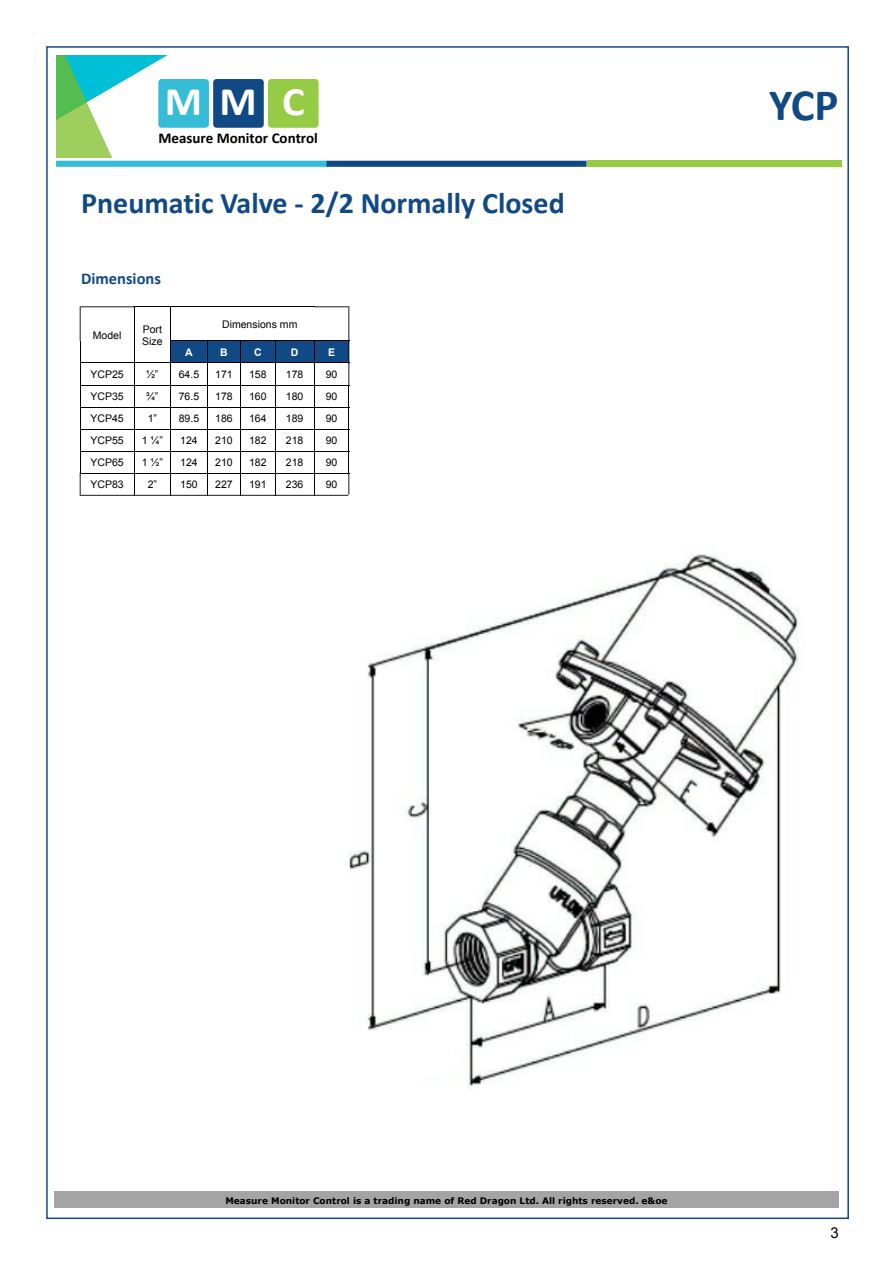
<style>
.page{position:relative;width:893px;height:1263px;background:#fff}
.page>*{position:absolute;margin:0;border:0;box-sizing:border-box;transform-origin:0 0}
.t1{font:700 45px "Calibri";color:#114984}
.t2{font:700 40.65px "Calibri";color:#fff;scale:1.05 1}
.t3{font:700 30px "Calibri";color:#114984}
.t4{font:700 16.5px "Calibri";color:#114984}
.t5{font:700 15px "Calibri";color:#000}
.t6{font:15px "Arial";color:#000}
.t7{font:10.5px/12px "Arial";color:#000}
.t8{font:700 10.5px "Arial";color:#fff}
.t9{font:700 9px "Verdana";color:#000}
</style>
<div class="page">
<div style="left:54px;top:1191px;width:785px;height:17px;background:#a5a4a4"></div>
<div style="left:171px;top:341px;width:36px;height:22px;background:#114984"></div>
<div style="left:207px;top:341px;width:34px;height:22px;background:#114984"></div>
<div style="left:241px;top:341px;width:34px;height:22px;background:#114984"></div>
<div style="left:275px;top:341px;width:39px;height:22px;background:#114984"></div>
<hr style="left:134px;top:306px;width:37px;height:1px;background:#000">
<hr style="left:170px;top:306px;width:37px;height:1px;background:#000">
<hr style="left:207px;top:306px;width:34px;height:1px;background:#000">
<hr style="left:241px;top:306px;width:34px;height:1px;background:#000">
<hr style="left:275px;top:306px;width:39px;height:1px;background:#000">
<hr style="left:170px;top:340px;width:38px;height:1px;background:#000">
<hr style="left:207px;top:340px;width:34px;height:1px;background:#000">
<hr style="left:240px;top:340px;width:35px;height:1px;background:#000">
<hr style="left:275px;top:340px;width:40px;height:1px;background:#000">
<hr style="left:134px;top:362px;width:37px;height:1px;background:#000">
<hr style="left:170px;top:362px;width:38px;height:1px;background:#000">
<hr style="left:207px;top:362px;width:34px;height:1px;background:#000">
<hr style="left:240px;top:362px;width:35px;height:1px;background:#000">
<hr style="left:275px;top:362px;width:40px;height:1px;background:#000">
<hr style="left:134px;top:385px;width:37px;height:1px;background:#000">
<hr style="left:170px;top:385px;width:38px;height:1px;background:#000">
<hr style="left:207px;top:385px;width:34px;height:1px;background:#000">
<hr style="left:240px;top:385px;width:35px;height:1px;background:#000">
<hr style="left:275px;top:385px;width:40px;height:1px;background:#000">
<hr style="left:134px;top:407px;width:37px;height:1px;background:#000">
<hr style="left:170px;top:407px;width:38px;height:1px;background:#000">
<hr style="left:207px;top:407px;width:34px;height:1px;background:#000">
<hr style="left:240px;top:407px;width:35px;height:1px;background:#000">
<hr style="left:275px;top:407px;width:40px;height:1px;background:#000">
<hr style="left:134px;top:429px;width:37px;height:1px;background:#000">
<hr style="left:170px;top:429px;width:38px;height:1px;background:#000">
<hr style="left:207px;top:429px;width:34px;height:1px;background:#000">
<hr style="left:240px;top:429px;width:35px;height:1px;background:#000">
<hr style="left:275px;top:429px;width:40px;height:1px;background:#000">
<hr style="left:134px;top:451px;width:37px;height:1px;background:#000">
<hr style="left:170px;top:451px;width:38px;height:1px;background:#000">
<hr style="left:207px;top:451px;width:34px;height:1px;background:#000">
<hr style="left:240px;top:451px;width:35px;height:1px;background:#000">
<hr style="left:275px;top:451px;width:40px;height:1px;background:#000">
<hr style="left:134px;top:473px;width:37px;height:1px;background:#000">
<hr style="left:170px;top:473px;width:38px;height:1px;background:#000">
<hr style="left:207px;top:473px;width:34px;height:1px;background:#000">
<hr style="left:240px;top:473px;width:35px;height:1px;background:#000">
<hr style="left:275px;top:473px;width:40px;height:1px;background:#000">
<hr style="left:134px;top:495px;width:37px;height:1px;background:#000">
<hr style="left:170px;top:495px;width:38px;height:1px;background:#000">
<hr style="left:207px;top:495px;width:34px;height:1px;background:#000">
<hr style="left:240px;top:495px;width:36px;height:1px;background:#000">
<hr style="left:274px;top:495px;width:41px;height:1px;background:#000">
<svg style="left:79px;top:306px;width:56px;height:190px"></svg>
<hr style="left:170px;top:306px;width:1px;height:35px;background:#000">
<svg style="left:170px;top:341px;width:1px;height:154px"></svg>
<svg style="left:207px;top:341px;width:1px;height:154px"></svg>
<svg style="left:240px;top:341px;width:1px;height:154px"></svg>
<svg style="left:275px;top:341px;width:1px;height:154px"></svg>
<svg style="left:314px;top:306px;width:35px;height:190px"></svg>
<div style="left:56px;top:161px;width:271px;height:6px;background:#36bcd7"></div>
<div style="left:327px;top:161px;width:260px;height:6px;background:#114984"></div>
<div style="left:587px;top:160px;width:254px;height:7px;background:#96cb45"></div>
<div style="left:268px;top:79px;width:51px;height:49px;background:#96cb45;border-radius:3px"></div>
<svg style="left:56px;top:55px;width:245px;height:102px"></svg>
<img style="left:349px;top:554px;width:450px;height:534px">
<h2 class="t2" style="left:165px;top:84px;width:135px">MMC</h2>
<h3 class="t5" style="left:158px;top:131px;width:161px">Measure Monitor Control</h3>
<h3 class="t3" style="left:81px;top:190px;width:485px">Pneumatic Valve - 2/2 Normally Closed</h3>
<h3 class="t4" style="left:81px;top:272px;width:81px">Dimensions</h3>
<p class="t7" style="left:93px;top:330px;width:30px">Model</p>
<p class="t7" style="left:142px;top:324px;width:22px">Port<br>Size</p>
<p class="t7" style="left:222px;top:319px;width:77px">Dimensions mm</p>
<p class="t8" style="left:185px;top:348px;width:9px">A</p>
<p class="t8" style="left:220px;top:348px;width:9px">B</p>
<p class="t8" style="left:254px;top:348px;width:9px">C</p>
<p class="t8" style="left:291px;top:348px;width:9px">D</p>
<p class="t8" style="left:328px;top:348px;width:9px">E</p>
<p class="t7" style="left:90px;top:369px;width:35px">YCP25</p>
<p class="t7" style="left:146px;top:369px;width:14px">½”</p>
<p class="t7" style="left:179px;top:369px;width:22px">64.5</p>
<p class="t7" style="left:215px;top:369px;width:19px">171</p>
<p class="t7" style="left:249px;top:369px;width:19px">158</p>
<p class="t7" style="left:286px;top:369px;width:19px">178</p>
<p class="t7" style="left:326px;top:369px;width:13px">90</p>
<p class="t7" style="left:90px;top:391px;width:35px">YCP35</p>
<p class="t7" style="left:146px;top:391px;width:14px">¾”</p>
<p class="t7" style="left:179px;top:391px;width:22px">76.5</p>
<p class="t7" style="left:215px;top:391px;width:19px">178</p>
<p class="t7" style="left:249px;top:391px;width:19px">160</p>
<p class="t7" style="left:286px;top:391px;width:19px">180</p>
<p class="t7" style="left:326px;top:391px;width:13px">90</p>
<p class="t7" style="left:90px;top:413px;width:35px">YCP45</p>
<p class="t7" style="left:148px;top:413px;width:11px">1”</p>
<p class="t7" style="left:179px;top:413px;width:22px">89.5</p>
<p class="t7" style="left:215px;top:413px;width:19px">186</p>
<p class="t7" style="left:249px;top:413px;width:19px">164</p>
<p class="t7" style="left:286px;top:413px;width:19px">189</p>
<p class="t7" style="left:326px;top:413px;width:13px">90</p>
<p class="t7" style="left:90px;top:435px;width:35px">YCP55</p>
<p class="t7" style="left:142px;top:435px;width:23px">1 ¼”</p>
<p class="t7" style="left:180px;top:435px;width:19px">124</p>
<p class="t7" style="left:215px;top:435px;width:19px">210</p>
<p class="t7" style="left:249px;top:435px;width:19px">182</p>
<p class="t7" style="left:286px;top:435px;width:19px">218</p>
<p class="t7" style="left:326px;top:435px;width:13px">90</p>
<p class="t7" style="left:90px;top:457px;width:35px">YCP65</p>
<p class="t7" style="left:142px;top:457px;width:23px">1 ½”</p>
<p class="t7" style="left:180px;top:457px;width:19px">124</p>
<p class="t7" style="left:215px;top:457px;width:19px">210</p>
<p class="t7" style="left:249px;top:457px;width:19px">182</p>
<p class="t7" style="left:286px;top:457px;width:19px">218</p>
<p class="t7" style="left:326px;top:457px;width:13px">90</p>
<p class="t7" style="left:90px;top:479px;width:35px">YCP83</p>
<p class="t7" style="left:148px;top:479px;width:11px">2”</p>
<p class="t7" style="left:180px;top:479px;width:19px">150</p>
<p class="t7" style="left:215px;top:479px;width:19px">227</p>
<p class="t7" style="left:249px;top:479px;width:19px">191</p>
<p class="t7" style="left:286px;top:479px;width:19px">236</p>
<p class="t7" style="left:326px;top:479px;width:13px">90</p>
<h1 class="t1" style="left:769px;top:86px;width:71px">YCP</h1>
<p class="t9" style="left:225px;top:1197px;width:444px">Measure Monitor Control is a trading name of Red Dragon Ltd. All rights reserved. e&amp;oe</p>
<h3 class="t6" style="left:831px;top:1227px;width:10px">3</h3>
</div>
